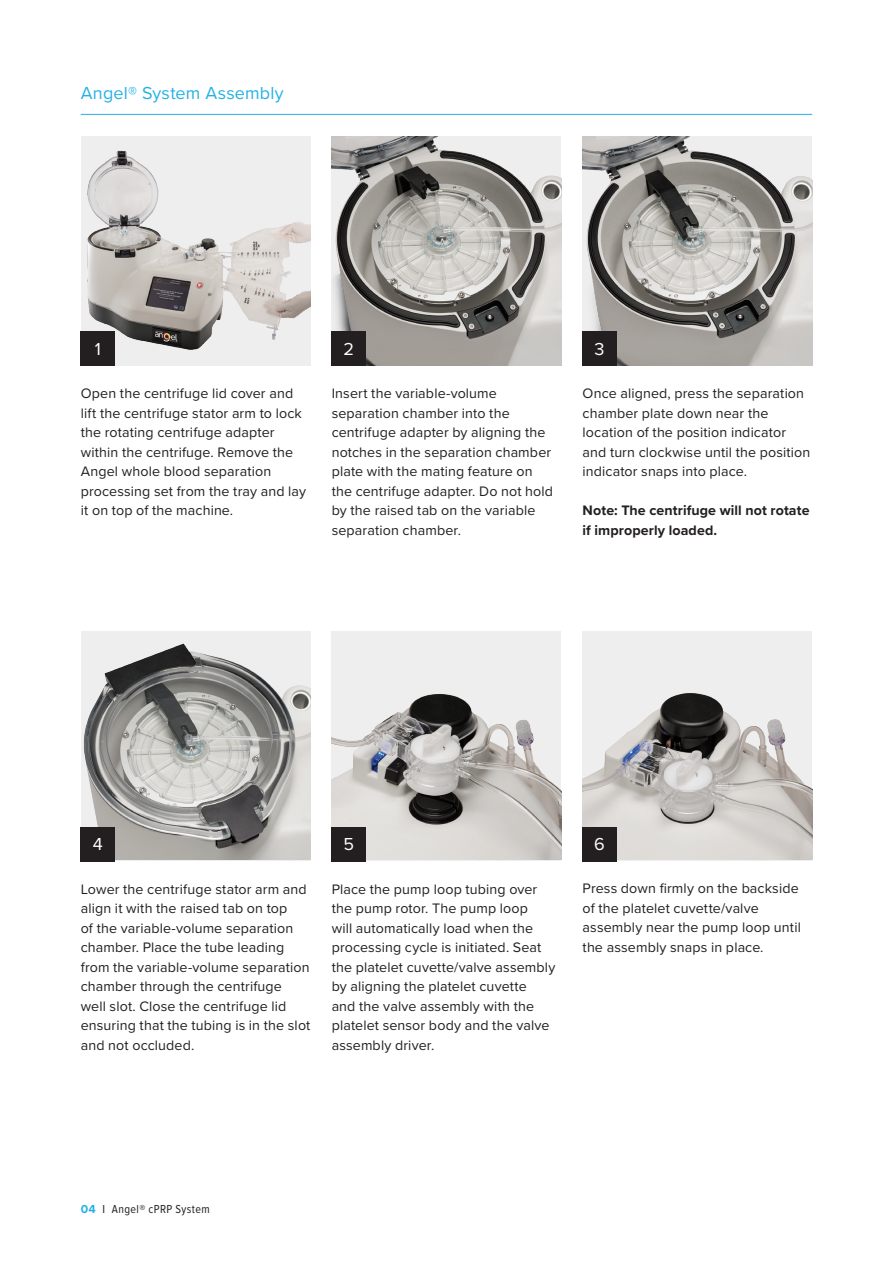
<style>
.page{position:relative;width:893px;height:1263px;background:#fff}
.page>*{position:absolute;margin:0;border:0;box-sizing:border-box;transform-origin:0 0}
.t1{font:18px "Proxima Nova";letter-spacing:.01em;color:#26b1e6}
.t2{font:18px "Proxima Nova";color:#fff}
.t3{font:14.25px/19.5px "Proxima Nova";letter-spacing:.01em;color:#231f20}
.t4{font:700 14.25px/19.5px "Proxima Nova";letter-spacing:.005em;color:#231f20}
.t5{font:12px "Proxima Nova Cond";letter-spacing:.035em;color:#231f20}
.s1{font-family:"Proxima Nova";font-weight:700;color:#26b1e6}
</style>
<div class="page">
<hr style="left:81px;top:114px;width:731px;height:1px;background:#26b1e6">
<div style="left:81px;top:136px;width:229px;height:230px;background:#eeeeef"></div>
<img style="left:81px;top:150px;width:229px;height:200px">
<img style="left:81px;top:633px;width:229px;height:226px">
<img style="left:332px;top:136px;width:229px;height:230px">
<img style="left:332px;top:633px;width:229px;height:226px">
<img style="left:583px;top:136px;width:229px;height:230px">
<img style="left:583px;top:633px;width:229px;height:226px">
<div style="left:81px;top:332px;width:34px;height:34px;background:#231f20"></div>
<div style="left:81px;top:827px;width:34px;height:34px;background:#231f20"></div>
<div style="left:332px;top:332px;width:34px;height:34px;background:#231f20"></div>
<div style="left:332px;top:827px;width:34px;height:34px;background:#231f20"></div>
<div style="left:583px;top:332px;width:34px;height:34px;background:#231f20"></div>
<div style="left:583px;top:827px;width:34px;height:34px;background:#231f20"></div>
<p class="t1" style="left:81px;top:80px;width:204px">Angel® System Assembly</p>
<p class="t2" style="left:95px;top:335px;width:8px">1</p>
<p class="t3" style="left:81px;top:383px;width:227px">Open the centrifuge lid cover and lift the centrifuge stator arm to lock the rotating centrifuge adapter within the centrifuge. Remove the<br>Angel whole blood separation processing set from the tray and lay it on top of the machine.</p>
<p class="t2" style="left:343px;top:335px;width:12px">2</p>
<p class="t3" style="left:332px;top:383px;width:223px">Insert the variable-volume separation chamber into the centrifuge adapter by aligning the notches in the separation chamber plate with the mating feature on the centrifuge adapter. Do not hold by the raised tab on the variable separation chamber.</p>
<p class="t2" style="left:595px;top:335px;width:12px">3</p>
<p class="t3" style="left:583px;top:383px;width:229px">Once aligned, press the separation chamber plate down near the location of the position indicator and turn clockwise until the position indicator snaps into place.</p>
<p class="t4" style="left:583px;top:500px;width:228px">Note: The centrifuge will not rotate if improperly loaded.</p>
<p class="t2" style="left:93px;top:831px;width:12px">4</p>
<p class="t3" style="left:81px;top:878px;width:231px">Lower the centrifuge stator arm and align it with the raised tab on top<br>of the variable-volume separation chamber. Place the tube leading from the variable-volume separation chamber through the centrifuge well slot. Close the centrifuge lid ensuring that the tubing is in the slot and not occluded.</p>
<p class="t2" style="left:343px;top:831px;width:12px">5</p>
<p class="t3" style="left:332px;top:878px;width:225px">Place the pump loop tubing over the pump rotor. The pump loop<br>will automatically load when the processing cycle is initiated. Seat the platelet cuvette/valve assembly by aligning the platelet cuvette<br>and the valve assembly with the platelet sensor body and the valve assembly driver.</p>
<p class="t2" style="left:594px;top:831px;width:12px">6</p>
<p class="t3" style="left:583px;top:878px;width:220px">Press down firmly on the backside of the platelet cuvette/valve assembly near the pump loop until the assembly snaps in place.</p>
<p class="t5" style="left:81px;top:1202px;width:130px"><span class="s1">04</span> I Angel® cPRP System</p>
</div>
